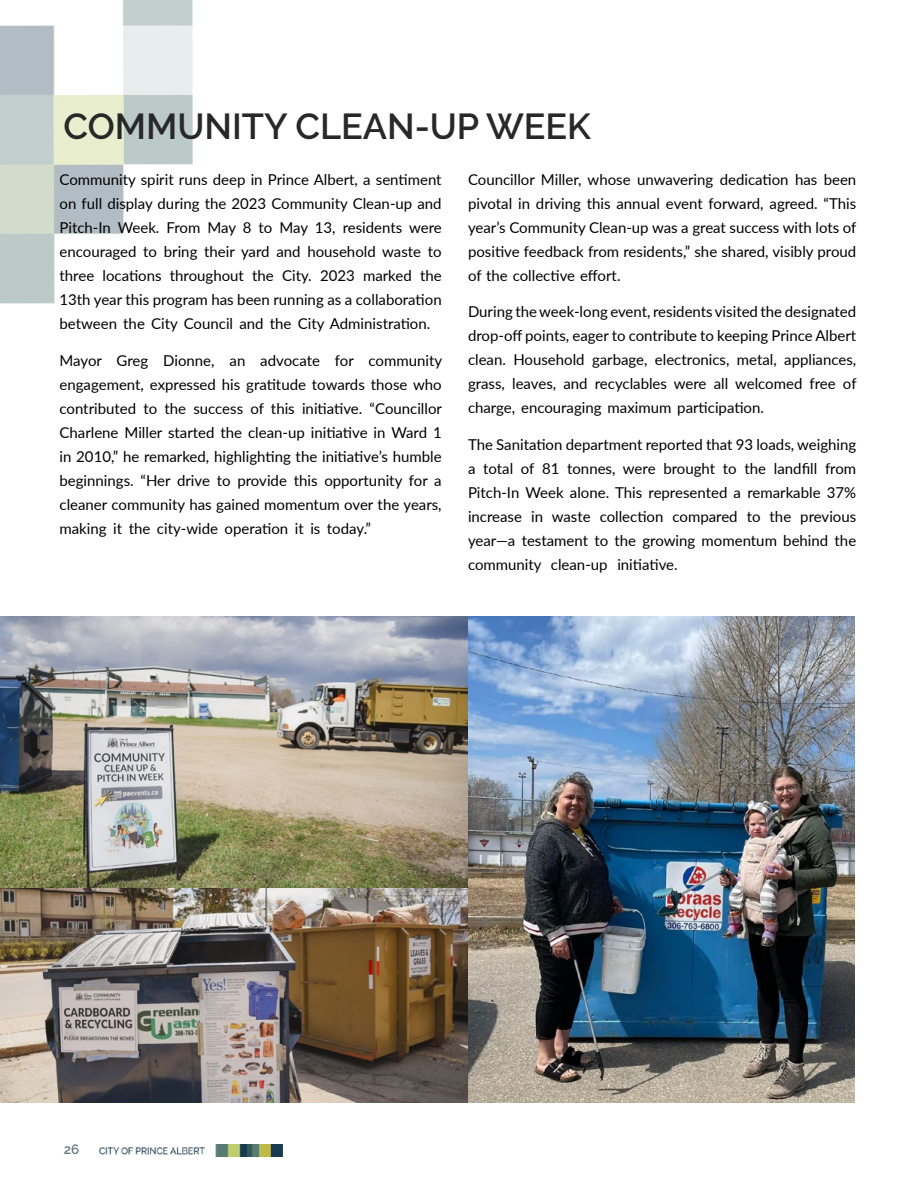
<style>
.page{position:relative;width:918px;height:1188px;background:#fff}
.page>*{position:absolute;margin:0;border:0;box-sizing:border-box;transform-origin:0 0}
.t1{font:600 36px "Raleway";color:#292829}
.t2{font:15px/24px "Lato";color:#000;text-align:justify}
.t3{font:600 13.5px "Raleway";color:#6b7b84}
</style>
<div class="page">
<img style="left:99px;top:1145px;width:184px;height:12px">
<img style="left:0;top:617px;width:468px;height:271px">
<img style="left:0;top:888px;width:468px;height:215px">
<img style="left:468px;top:617px;width:386px;height:486px">
<img style="left:0;top:0;width:193px;height:303px">
<h1 class="t1" style="left:63px;top:106px;width:529px">COMMUNITY CLEAN-UP WEEK</h1>
<p class="t2" style="left:60px;top:167px;width:384px">Community spirit runs deep in Prince Albert, a sentiment on full display during the 2023 Community Clean-up and Pitch-In Week. From May 8 to May 13, residents were encouraged to bring their yard and household waste to three locations throughout the City. 2023 marked the 13th year this program has been running as a collaboration between the City Council and the City Administration.</p>
<p class="t2" style="left:60px;top:348px;width:384px">Mayor Greg Dionne, an advocate for community engagement, expressed his gratitude towards those who contributed to the success of this initiative. “Councillor Charlene Miller started the clean-up initiative in Ward 1 in 2010,” he remarked, highlighting the initiative’s humble beginnings. “Her drive to provide this opportunity for a cleaner community has gained momentum over the years, making it the city-wide operation it is today.”</p>
<p class="t2" style="left:468px;top:167px;width:390px">Councillor Miller, whose unwavering dedication has been pivotal in driving this annual event forward, agreed. “This year’s Community Clean-up was a great success with lots of positive feedback from residents,” she shared, visibly proud of the collective effort.</p>
<p class="t2" style="left:468px;top:299px;width:390px">During the week-long event, residents visited the designated drop-off points, eager to contribute to keeping Prince Albert clean. Household garbage, electronics, metal, appliances, grass, leaves, and recyclables were all welcomed free of charge, encouraging maximum participation.</p>
<p class="t2" style="left:468px;top:432px;width:390px">The Sanitation department reported that 93 loads, weighing a total of 81 tonnes, were brought to the landfill from Pitch-In Week alone. This represented a remarkable 37% increase in waste collection compared to the previous year—a testament to the growing momentum behind the community clean-up initiative.</p>
<p class="t3" style="left:64px;top:1142px;width:17px">26</p>
</div>
